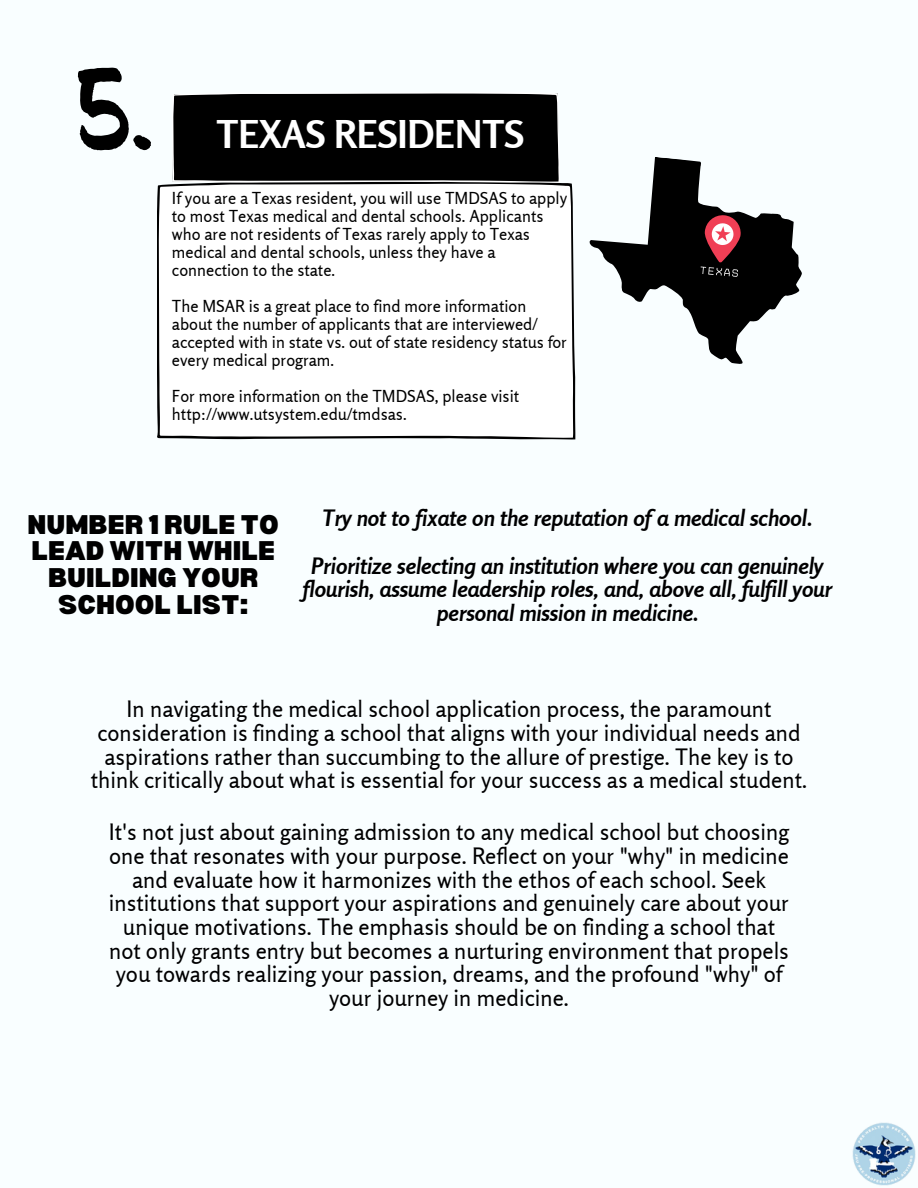
<style>
.page{position:relative;width:918px;height:1188px;background:#f9feff}
.page>*{position:absolute;margin:0;border:0;box-sizing:border-box;transform-origin:0 0}
.t1{font:112.95px "Bosk";color:#000}
.t2{font:700 38.1px "Rosario";color:#fff}
.t3{font:900 26.4px/26.8px "Bernoru";color:#000;text-align:center}
.t4{font:22.5px/23.7px "Rosario";color:#000;text-align:center}
.t5{font:italic 700 22.5px/47.2px "Rosario";color:#000;text-align:center}
.t6{font:16.5px/18px "Rosario";color:#000}
</style>
<div class="page">
<svg style="left:157px;top:183px;width:418px;height:257px"></svg>
<div style="left:172px;top:93px;width:387px;height:90px;background:#000"></div>
<svg style="left:589px;top:157px;width:213px;height:207px"></svg>
<svg style="left:700px;top:214px;width:42px;height:63px;background:#71373f"></svg>
<img style="left:852px;top:1122px;width:64px;height:64px">
<h1 class="t1" style="left:76px;top:65px;width:79px">5.</h1>
<h2 class="t2" style="left:216px;top:111px;width:309px">TEXAS RESIDENTS</h2>
<p class="t6" style="left:172px;top:189px;width:397px">If you are a Texas resident, you will use TMDSAS to apply to most Texas medical and dental schools. Applicants who are not residents of Texas rarely apply to Texas medical and dental schools, unless they have a connection to the state.</p>
<p class="t6" style="left:172px;top:297px;width:397px">The MSAR is a great place to find more information about the number of applicants that are interviewed/ accepted with in state vs. out of state residency status for every medical program.</p>
<p class="t6" style="left:172px;top:387px;width:349px">For more information on the TMDSAS, please visit http://www.utsystem.edu/tmdsas.</p>
<p class="t3" style="left:28px;top:510px;width:253px">NUMBER 1 RULE TO<br>LEAD WITH WHILE<br>BUILDING YOUR<br>SCHOOL LIST:</p>
<p class="t5" style="left:312px;top:494px;width:513px">Try not to fixate on the reputation of a medical school.<br>Prioritize selecting an institution where you can genuinely</p>
<p class="t5" style="left:303px;top:577px;width:531px;line-height:23.7px">flourish, assume leadership roles, and, above all, fulfill your personal mission in medicine.</p>
<p class="t4" style="left:91px;top:697px;width:718px">In navigating the medical school application process, the paramount consideration is finding a school that aligns with your individual needs and aspirations rather than succumbing to the allure of prestige. The key is to think critically about what is essential for your success as a medical student.</p>
<p class="t4" style="left:109px;top:820px;width:682px">It's not just about gaining admission to any medical school but choosing one that resonates with your purpose. Reflect on your "why" in medicine and evaluate how it harmonizes with the ethos of each school. Seek institutions that support your aspirations and genuinely care about your unique motivations. The emphasis should be on finding a school that not only grants entry but becomes a nurturing environment that propels you towards realizing your passion, dreams, and the profound "why" of your journey in medicine.</p>
</div>
